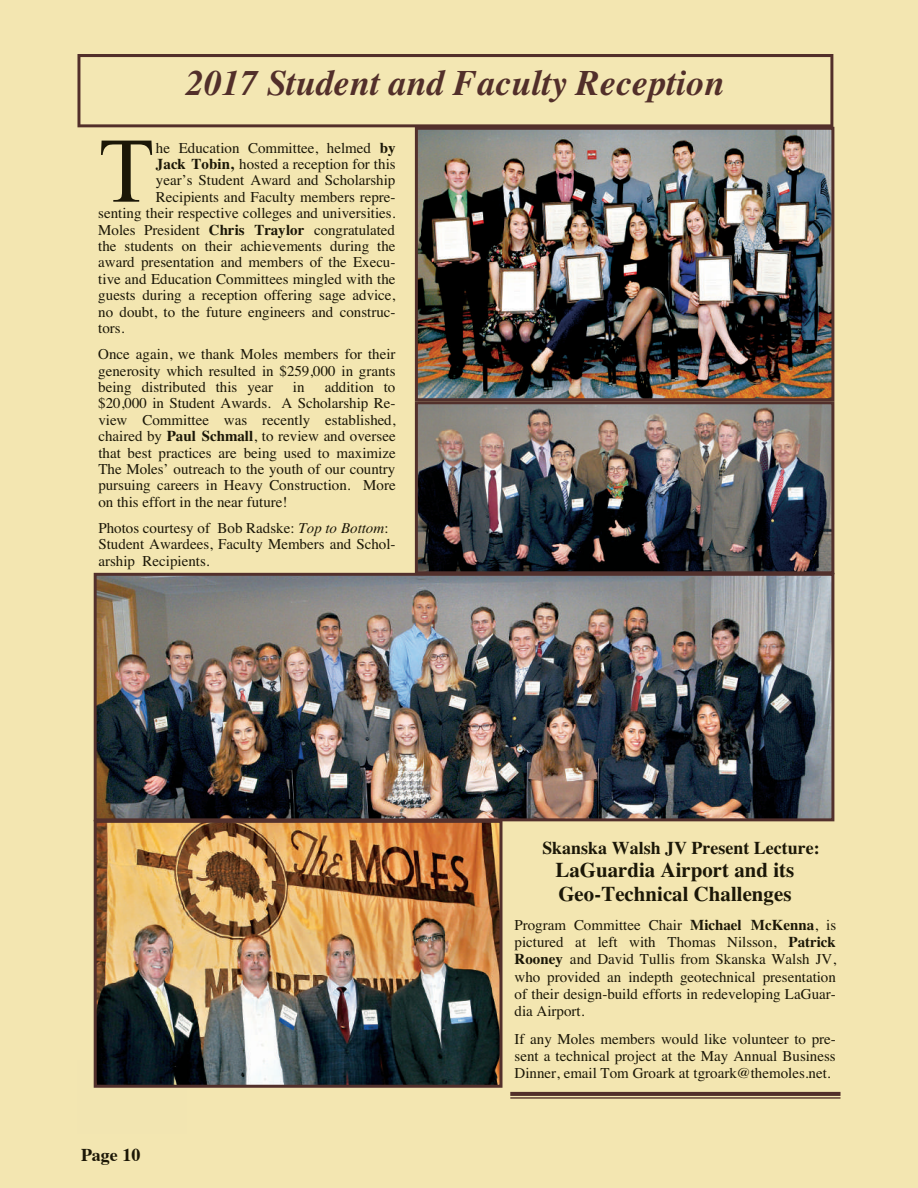
<style>
.page{position:relative;width:918px;height:1188px;background:#f3e6b1}
.page>*{position:absolute;margin:0;border:0;box-sizing:border-box;transform-origin:0 0}
.t1{font:italic 700 36px "Times";color:#522f2a}
.t2{font:700 21px/24.2px "Times";color:#1b1707}
.t3{font:700 18px "Times";color:#1b1707}
.t4{font:700 18px "Times";color:#1c1706}
.t5{font:15px/16.4px "Times";color:#1b1707;text-align:justify}
.s1{font-weight:700}
.s2{font-style:italic}
</style>
<div class="page">
<svg style="left:77px;top:54px;width:756px;height:73px"></svg>
<svg style="left:101px;top:141px;width:51px;height:61px"></svg>
<hr style="left:510px;top:1092px;width:331px;height:4px;background:#522f2a">
<hr style="left:510px;top:1097px;width:331px;height:2px;background:#522f2a">
<img style="left:419px;top:131px;width:411px;height:266px">
<div style="left:415px;top:127px;width:419px;height:274px;border:3px solid #52302c"></div>
<img style="left:419px;top:405px;width:411px;height:165px">
<div style="left:415px;top:401px;width:419px;height:173px;border:3px solid #52302c"></div>
<img style="left:98px;top:577px;width:732px;height:240px">
<div style="left:94px;top:573px;width:740px;height:248px;border:3px solid #52302c"></div>
<img style="left:98px;top:824px;width:400px;height:260px">
<div style="left:94px;top:820px;width:408px;height:268px;border:3px solid #52302c"></div>
<h1 class="t1" style="left:186px;top:49px;width:539px">2017 Student and Faculty Reception</h1>
<p class="t5" style="left:156px;top:138px;width:241px">he Education Committee, helmed <span class="s1">by</span></p>
<p class="t5" style="left:156px;top:155px;width:241px"><span class="s1">Jack Tobin,</span> hosted a reception for this</p>
<p class="t5" style="left:156px;top:171px;width:241px">year’s Student Award and Scholarship</p>
<p class="t5" style="left:156px;top:187px;width:241px">Recipients and Faculty members repre-</p>
<p class="t5" style="left:98px;top:204px;width:299px">senting their respective colleges and universities.</p>
<p class="t5" style="left:98px;top:220px;width:298px">Moles President <span class="s1">Chris Traylor</span> congratulated</p>
<p class="t5" style="left:98px;top:237px;width:299px">the students on their achievements during the</p>
<p class="t5" style="left:98px;top:253px;width:299px">award presentation and members of the Execu-</p>
<p class="t5" style="left:98px;top:269px;width:299px">tive and Education Committees mingled with the</p>
<p class="t5" style="left:98px;top:286px;width:299px">guests during a reception offering sage advice,</p>
<p class="t5" style="left:98px;top:302px;width:299px">no doubt, to the future engineers and construc-</p>
<p class="t5" style="left:98px;top:319px;width:28px">tors.</p>
<p class="t5" style="left:98px;top:345px;width:299px">Once again, we thank Moles members for their generosity which resulted in $259,000 in grants being distributed this year</p>
<p class="t5" style="left:98px;top:377px;width:299px;text-indent:226px">addition to $20,000 in Student Awards. A Scholarship Re&shy;view Committee was recently established, chaired by <span class="s1">Paul Schmall</span>, to review and oversee that best practices are being used to maximize The Moles’ outreach to the youth of our country pursuing careers in Heavy Construction. More on this effort in the near future!</p>
<p class="t5" style="left:98px;top:518px;width:299px;text-align:left">Photos courtesy of Bob Radske: <span class="s2">Top to Bottom</span>:<br>Student Awardees, Faculty Members and Schol&shy;arship Recipients.</p>
<p class="t5" style="left:293px;top:377px;width:13px">in</p>
<p class="t4" style="left:81px;top:1138px;width:61px">Page 10</p>
<p class="t3" style="left:542px;top:830px;width:279px">Skanska Walsh JV Present Lecture:</p>
<h2 class="t2" style="left:555px;top:856px;width:240px">LaGuardia Airport and its<br>Geo-Technical Challenges</h2>
<p class="t5" style="left:515px;top:915px;width:323px;line-height:17.2px">Program Committee Chair <span class="s1">Michael McKenna</span>, is pictured at left with Thomas Nilsson, <span class="s1">Patrick Rooney</span> and David Tullis from Skanska Walsh JV, who provided an indepth geotechnical presentation of their design-build efforts in redeveloping LaGuar&shy;dia Airport.</p>
<p class="t5" style="left:515px;top:1029px;width:323px;line-height:17.2px">If any Moles members would like volunteer to pre&shy;sent a technical project at the May Annual Business Dinner, email Tom Groark at tgroark@themoles.net.</p>
</div>
